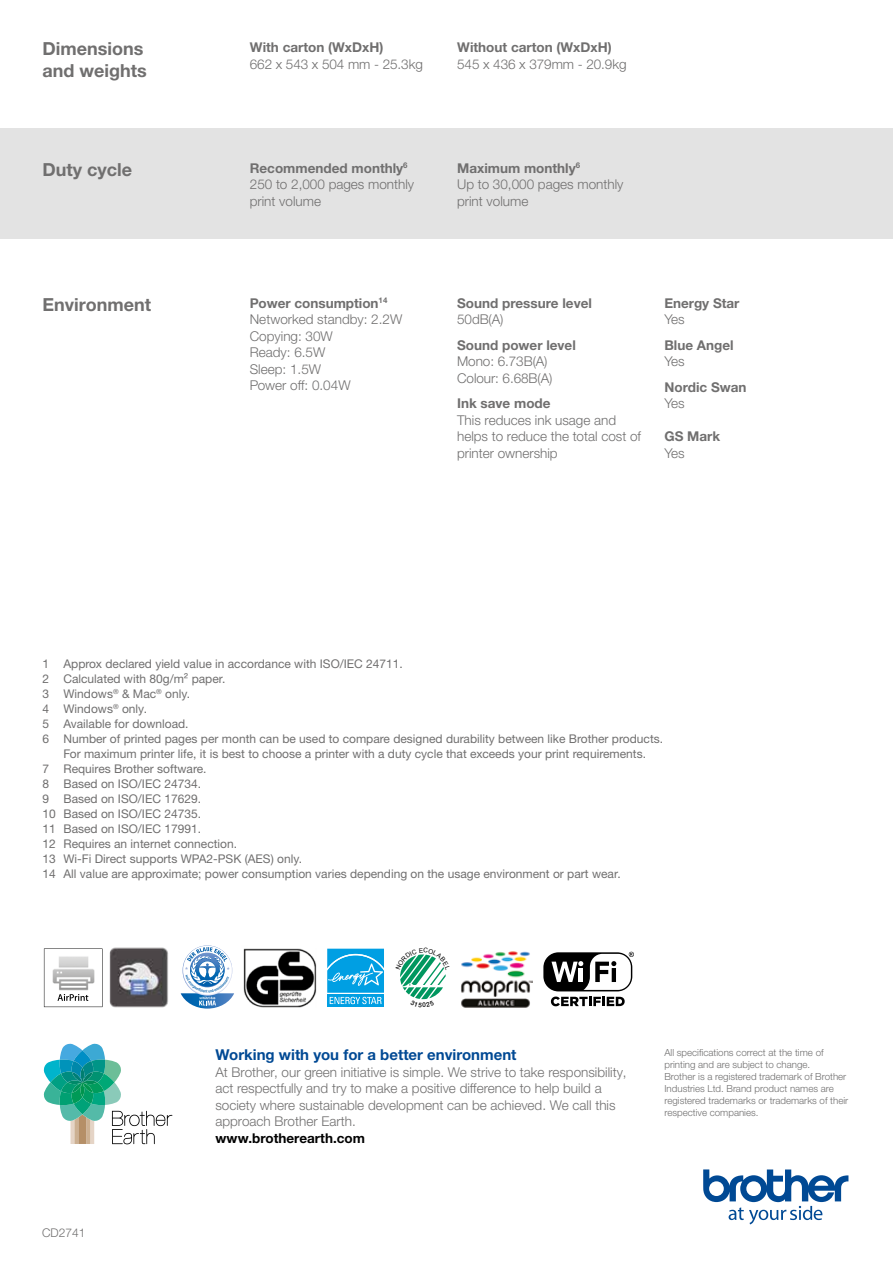
<style>
.page{position:relative;width:893px;height:1263px;background:#fff}
.page>*{position:absolute;margin:0;border:0;box-sizing:border-box;transform-origin:0 0}
.t1{font:700 18px/21.6px "Helvetica Neue LTW1 G";color:#706f6f}
.t2{font:700 15px "Helvetica Neue LTW1 G";color:#004994}
.t3{font:300 13.5px/16.5px "Helvetica Neue LTW1 G";color:#706f6f}
.t4{font:700 13.5px "Helvetica Neue LTW1 G";color:#706f6f}
.t5{font:700 13.5px "Helvetica Neue LTW1 G";color:#000}
.t6{font:12px "Helvetica Neue LTW1 G";color:#706f6f}
.t7{font:300 12px "Helvetica Neue LTW1 G";color:#706f6f}
.t8{font:300 9.75px/12px "Helvetica Neue LTW1 G";color:#706f6f}
.s1{font-weight:700}
</style>
<div class="page">
<svg style="left:44px;top:1044px;width:128px;height:100px"></svg>
<svg style="left:44px;top:948px;width:58px;height:59px"></svg>
<img style="left:52px;top:955px;width:43px;height:35px">
<img style="left:243px;top:948px;width:74px;height:60px">
<svg style="left:327px;top:948px;width:57px;height:59px;background:#2dafe7"></svg>
<img style="left:461px;top:951px;width:72px;height:57px">
<div style="left:543px;top:952px;width:89px;height:39px;background:#000;border-radius:15px"></div>
<svg style="left:551px;top:952px;width:83px;height:38px"></svg>
<svg style="left:551px;top:996px;width:74px;height:10px"></svg>
<svg style="left:181px;top:947px;width:53px;height:61px"></svg>
<svg style="left:703px;top:1169px;width:145px;height:55px"></svg>
<div style="left:0;top:128px;width:893px;height:111px;background:#e3e3e3"></div>
<img style="left:110px;top:947px;width:58px;height:61px">
<svg style="left:400px;top:954px;width:46px;height:46px"></svg>
<h1 class="t1" style="left:43px;top:38px;width:106px">Dimensions and weights</h1>
<p class="t4" style="left:250px;top:39px;width:135px">With carton (WxDxH)</p>
<p class="t3" style="left:250px;top:56px;width:175px">662 x 543 x 504 mm - 25.3kg</p>
<p class="t4" style="left:457px;top:39px;width:156px">Without carton (WxDxH)</p>
<p class="t3" style="left:457px;top:56px;width:171px">545 x 436 x 379mm - 20.9kg</p>
<h1 class="t1" style="left:43px;top:159px;width:91px">Duty cycle</h1>
<p class="t3" style="left:250px;top:160px;width:166px"><span class="s1">Recommended monthly</span><sup>6<br></sup>250 to 2,000 pages monthly print volume</p>
<p class="t3" style="left:457px;top:160px;width:168px"><span class="s1">Maximum monthly</span><sup>6<br></sup>Up to 30,000 pages monthly print volume</p>
<h1 class="t1" style="left:43px;top:294px;width:110px">Environment</h1>
<p class="t3" style="left:250px;top:295px;width:154px"><span class="s1">Power consumption</span><sup>14<br></sup>Networked standby: 2.2W<br>Copying: 30W<br>Ready: 6.5W<br>Sleep: 1.5W<br>Power off: 0.04W</p>
<p class="t4" style="left:457px;top:294px;width:136px">Sound pressure level</p>
<p class="t3" style="left:457px;top:311px;width:48px">50dB(A)</p>
<p class="t4" style="left:457px;top:336px;width:120px">Sound power level</p>
<p class="t3" style="left:457px;top:353px;width:97px">Mono: 6.73B(A)<br>Colour: 6.68B(A)</p>
<p class="t4" style="left:457px;top:395px;width:95px">Ink save mode</p>
<p class="t3" style="left:457px;top:412px;width:186px">This reduces ink usage and helps to reduce the total cost of printer ownership</p>
<p class="t4" style="left:664px;top:294px;width:77px">Energy Star</p>
<p class="t3" style="left:664px;top:311px;width:22px">Yes</p>
<p class="t4" style="left:664px;top:336px;width:71px">Blue Angel</p>
<p class="t3" style="left:664px;top:353px;width:22px">Yes</p>
<p class="t4" style="left:664px;top:378px;width:84px">Nordic Swan</p>
<p class="t3" style="left:664px;top:395px;width:22px">Yes</p>
<p class="t4" style="left:664px;top:428px;width:57px">GS Mark</p>
<p class="t3" style="left:664px;top:444px;width:22px">Yes</p>
<p class="t6" style="left:43px;top:656px;width:362px">1 Approx declared yield value in accordance with ISO/IEC 24711.</p>
<p class="t6" style="left:43px;top:671px;width:185px">2 Calculated with 80g/m² paper.</p>
<p class="t6" style="left:43px;top:686px;width:149px">3 Windows<sup>®</sup> &amp; Mac<sup>®</sup> only.</p>
<p class="t6" style="left:43px;top:701px;width:106px">4 Windows<sup>®</sup> only.</p>
<p class="t6" style="left:43px;top:716px;width:148px">5 Available for download.</p>
<p class="t6" style="left:43px;top:731px;width:622px">6 Number of printed pages per month can be used to compare designed durability between like Brother products.</p>
<p class="t6" style="left:64px;top:746px;width:584px">For maximum printer life, it is best to choose a printer with a duty cycle that exceeds your print requirements.</p>
<p class="t6" style="left:43px;top:761px;width:166px">7 Requires Brother software.</p>
<p class="t6" style="left:43px;top:776px;width:160px">8 Based on ISO/IEC 24734.</p>
<p class="t6" style="left:43px;top:791px;width:160px">9 Based on ISO/IEC 17629.</p>
<p class="t6" style="left:43px;top:806px;width:160px">10 Based on ISO/IEC 24735.</p>
<p class="t6" style="left:43px;top:821px;width:160px">11 Based on ISO/IEC 17991.</p>
<p class="t6" style="left:43px;top:836px;width:196px">12 Requires an internet connection.</p>
<p class="t6" style="left:43px;top:851px;width:261px">13 Wi-Fi Direct supports WPA2-PSK (AES) only.</p>
<p class="t6" style="left:43px;top:866px;width:580px">14 All value are approximate; power consumption varies depending on the usage environment or part wear.</p>
<p class="t7" style="left:42px;top:1226px;width:45px">CD2741</p>
<p class="t2" style="left:215px;top:1045px;width:303px">Working with you for a better environment</p>
<p class="t3" style="left:215px;top:1063px;width:413px">At Brother, our green initiative is simple. We strive to take responsibility, act respectfully and try to make a positive difference to help build a society where sustainable development can be achieved. We call this approach Brother Earth.</p>
<p class="t5" style="left:215px;top:1129px;width:151px">www.brotherearth.com</p>
<p class="t8" style="left:664px;top:1047px;width:185px">All specifications correct at the time of printing and are subject to change.<br>Brother is a registered trademark of Brother Industries Ltd. Brand product names are registered trademarks or trademarks of their respective companies.</p>
</div>
